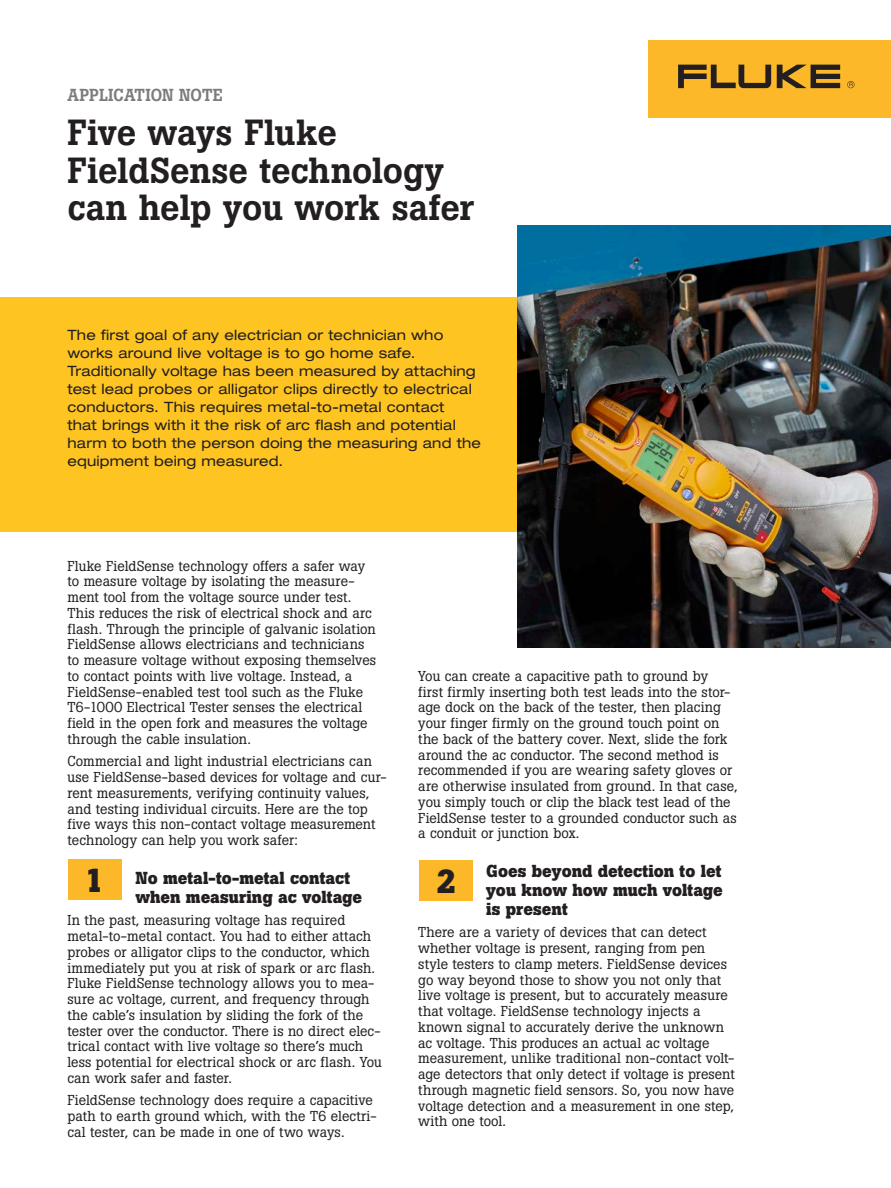
<style>
.page{position:relative;width:891px;height:1188px;background:#fff}
.page>*{position:absolute;margin:0;border:0;box-sizing:border-box;transform-origin:0 0}
.Headline{font:500 36px/37.5px "Boton Pro";letter-spacing:-.005em;color:#231f20}
.Number{font:700 33px "Boton Pro";color:#231f20}
.Subhead_1{font:700 17.25px/18.8px "Boton Pro";color:#231f20}
.Document_title{font:500 17.25px "Boton Pro";letter-spacing:.005em;color:#7a7c7f}
.Body-no_indent{font:14.25px/15.8px "Boton Pro";letter-spacing:.005em;color:#231f20}
.Intro_body{font:expanded 14.25px/18px "Helvetica Neue LT Pro";letter-spacing:.015em;color:#231f20}
</style>
<div class="page">
<div style="left:0;top:297px;width:531px;height:234px;background:#fec422"></div>
<img style="left:518px;top:226px;width:373px;height:422px">
<div style="left:68px;top:860px;width:54px;height:40px;background:#fcb828"></div>
<div style="left:419px;top:860px;width:54px;height:41px;background:#fcb828"></div>
<div style="left:648px;top:40px;width:243px;height:78px;background:#fcb828"></div>
<svg style="left:777px;top:65px;width:63px;height:23px"></svg>
<svg style="left:678px;top:65px;width:93px;height:23px"></svg>
<svg style="left:847px;top:81px;width:8px;height:7px"></svg>
<p class="Document_title" style="left:68px;top:84px;width:157px">APPLICATION NOTE</p>
<p class="Headline" style="left:68px;top:114px;width:409px">Five ways Fluke<br>FieldSense technology can help you work safer</p>
<p class="Intro_body" style="left:68px;top:325px;width:415px">The first goal of any electrician or technician who works around live voltage is to go home safe.<br>Traditionally voltage has been measured by attaching test lead probes or alligator clips directly to electrical conductors. This requires metal-to-metal contact<br>that brings with it the risk of arc flash and potential harm to both the person doing the measuring and the equipment being measured.</p>
<p class="Body-no_indent" style="left:68px;top:558px;width:310px">Fluke FieldSense technology offers a safer way to measure voltage by isolating the measure&shy;ment tool from the voltage source under test.<br>This reduces the risk of electrical shock and arc flash. Through the principle of galvanic isolation FieldSense allows electricians and technicians to measure voltage without exposing themselves to contact points with live voltage. Instead, a FieldSense-enabled test tool such as the Fluke T6-1000 Electrical Tester senses the electrical field in the open fork and measures the voltage through the cable insulation.</p>
<p class="Body-no_indent" style="left:68px;top:754px;width:321px">Commercial and light industrial electricians can use FieldSense-based devices for voltage and cur&shy;rent measurements, verifying continuity values, and testing individual circuits. Here are the top five ways this non-contact voltage measurement technology can help you work safer:</p>
<p class="Subhead_1" style="left:136px;top:869px;width:228px">No metal-to-metal contact when measuring ac voltage</p>
<p class="Body-no_indent" style="left:68px;top:913px;width:316px">In the past, measuring voltage has required metal-to-metal contact. You had to either attach probes or alligator clips to the conductor, which immediately put you at risk of spark or arc flash.<br>Fluke FieldSense technology allows you to mea&shy;sure ac voltage, current, and frequency through the cable’s insulation by sliding the fork of the tester over the conductor. There is no direct elec&shy;trical contact with live voltage so there’s much less potential for electrical shock or arc flash. You can work safer and faster.</p>
<p class="Body-no_indent" style="left:68px;top:1093px;width:311px">FieldSense technology does require a capacitive path to earth ground which, with the T6 electri&shy;cal tester, can be made in one of two ways.</p>
<p class="Body-no_indent" style="left:418px;top:668px;width:321px">You can create a capacitive path to ground by<br>first firmly inserting both test leads into the stor&shy;age dock on the back of the tester, then placing your finger firmly on the ground touch point on the back of the battery cover. Next, slide the fork around the ac conductor. The second method is recommended if you are wearing safety gloves or are otherwise insulated from ground. In that case, you simply touch or clip the black test lead of the FieldSense tester to a grounded conductor such as a conduit or junction box.</p>
<p class="Subhead_1" style="left:486px;top:862px;width:238px;text-align:justify">Goes beyond detection to let you know how much voltage is present</p>
<p class="Body-no_indent" style="left:418px;top:925px;width:318px">There are a variety of devices that can detect whether voltage is present, ranging from pen style testers to clamp meters. FieldSense devices go way beyond those to show you not only that live voltage is present, but to accurately measure that voltage. FieldSense technology injects a known signal to accurately derive the unknown ac voltage. This produces an actual ac voltage measurement, unlike traditional non-contact volt&shy;age detectors that only detect if voltage is present through magnetic field sensors. So, you now have voltage detection and a measurement in one step, with one tool.</p>
<p class="Number" style="left:84px;top:859px;width:22px">1</p>
<p class="Number" style="left:436px;top:860px;width:22px">2</p>
</div>
